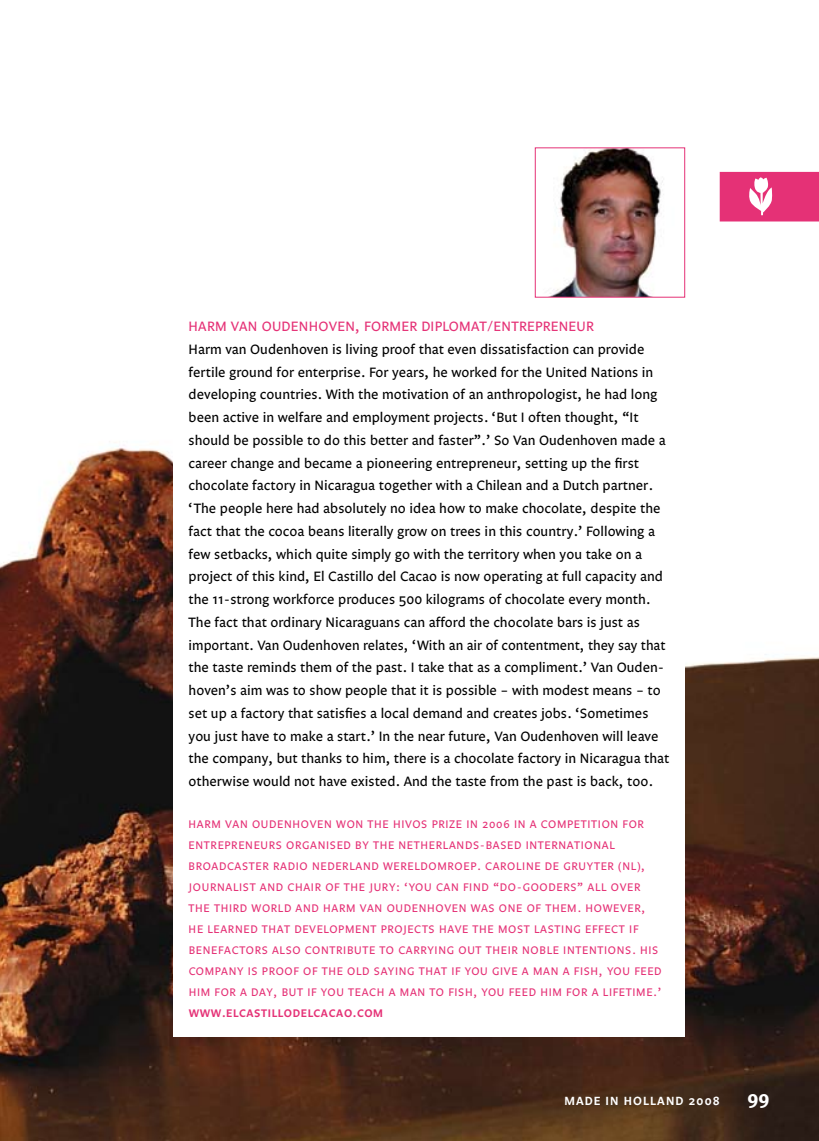
<style>
.page{position:relative;width:819px;height:1141px;background:#fff}
.page>*{position:absolute;margin:0;border:0;box-sizing:border-box;transform-origin:0 0}
.t1{font:700 21px "Avance";color:#fff}
.t2{font:14px/22.8px "Legato";color:#000}
.t3{font:14px "Legato";letter-spacing:.02em;color:#e53176}
.t4{font:600 12.25px "Legato";letter-spacing:.09em;color:#fff}
.t5{font:11.38px/21px "Legato";letter-spacing:.06em;color:#e53176}
.t6{font:600 11.38px "Legato";letter-spacing:.06em;color:#e53176}
</style>
<div class="page">
<img style="left:0;top:147px;width:819px;height:994px">
<div style="left:174px;top:148px;width:511px;height:888px;background:#fff"></div>
<img style="left:534px;top:147px;width:151px;height:151px">
<svg style="left:719px;top:172px;width:100px;height:49px;background:#e74684"></svg>
<p class="t3" style="left:189px;top:318px;width:407px">Harm van Oudenhoven, form er diplomat/entrepreneur</p>
<p class="t2" style="left:189px;top:338px;width:482px">H arm van Oudenhoven is living proof that even dissatisfaction can provide fertile ground for enterprise. For years, he worked for the United N ations in developing countries. With the motivation of an anthropologist, he had long been active in welfare and employment projects. ‘But I often thought, “It should be possible to do this better and faster”.’ So Van Oudenhoven made a career change and became a pioneering entrepreneur, setting up the first chocolate factory in N icaragua together with a Chilean and a Dutch partner. ‘The people here had absolutely no idea how to make chocolate, despite the fact that the cocoa beans literally grow on trees in this country.’ Following a few setbacks, which quite simply go with the territory when you take on a project of this kind, El Castillo del Cacao is now operating at full capacity and the 11-strong workforce produces 500 kilograms of chocolate every month.<br>The fact that ordinary N icaraguans can afford the chocolate bars is just as important. Van Oudenhoven relates, ‘With an air of contentment, they say that the taste reminds them of the past. I take that as a compliment.’ Van Ouden&shy;hoven’s aim was to show people that it is possible – with modest means – to set up a factory that satisfies a local demand and creates jobs. ‘Sometimes you just have to make a start.’ I n the near future, Van Oudenhoven will leave the company, but thanks to him, there is a chocolate factory in N icaragua that otherwise would not have existed. And the taste from the past is back, too.</p>
<p class="t5" style="left:189px;top:814px;width:474px">Harm van Oudenhoven won the H ivos prize in 2006 in a com petition for entrepreneurs organised by the N etherlands -based international broadcaster Radio N ederland Wereldom roep. Caroline de Gruyter (NL), journalist and chair of the jury: ‘You can find “do-gooders” all over the third world and Harm van Oudenhoven was one of them . H owever, he learned that developm ent projects have the m ost lasting effect if benefactors also contribute to carrying out their noble intentions. H is com pany is proof of the old saying that if you give a man a fish, you feed him for a day, but if you teach a man to fish, you feed him for a lifetim e.’</p>
<p class="t6" style="left:189px;top:1007px;width:12px">WWW</p>
<p class="t6" style="left:222px;top:1007px;width:162px">.ELCASTILLODELCACAO.COM</p>
<p class="t4" style="left:564px;top:1093px;width:10px">MADE</p>
<p class="t4" style="left:605px;top:1093px;width:28px">IN HOLLAND</p>
<p class="t4" style="left:688px;top:1093px;width:33px">2008</p>
<h1 class="t1" style="left:747px;top:1087px;width:23px">99</h1>
</div>
